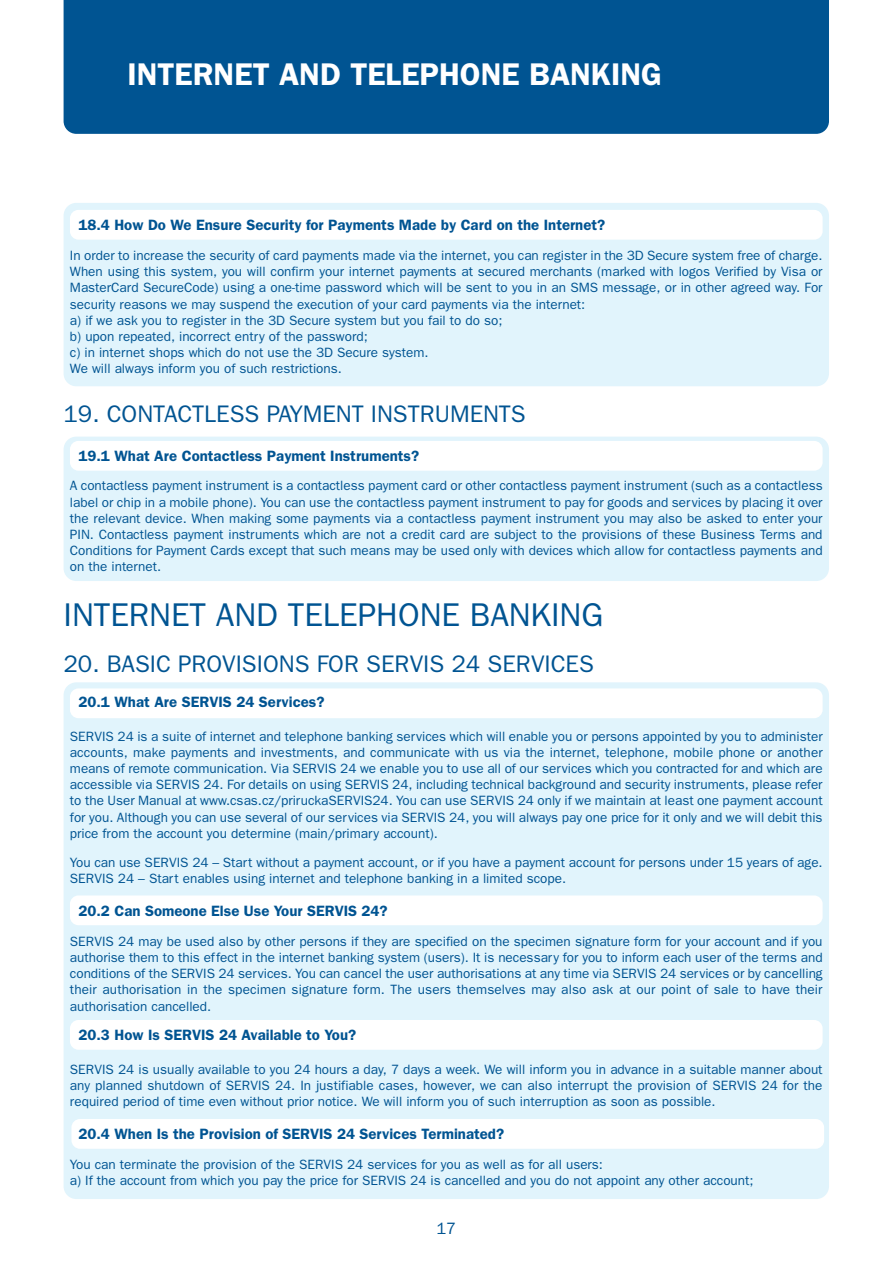
<style>
.page{position:relative;width:893px;height:1263px;background:#fff}
.page>*{position:absolute;margin:0;border:0;box-sizing:border-box;transform-origin:0 0}
.t1{font:33px "Franklin Gothic CE";color:#005492}
.t2{font:600 31.5px "Franklin Gothic CE";color:#fff}
.t3{font:24px "Franklin Gothic CE";color:#005492}
.t4{font:16.5px "Franklin Gothic CE";color:#005492}
.t5{font:600 15px "Franklin Gothic CE";color:#005492}
.t6{font:13.5px/16.2px "Franklin Gothic CE";color:#005492;text-align:justify}
</style>
<div class="page">
<div style="left:64px;top:0;width:765px;height:134px;background:#005492"></div>
<div style="left:64px;top:203px;width:765px;height:183px;background:#e1f4fc;border-radius:13px"></div>
<div style="left:64px;top:437px;width:765px;height:144px;background:#e1f4fc;border-radius:13px"></div>
<div style="left:64px;top:682px;width:765px;height:517px;background:#e1f4fc;border-radius:13px"></div>
<div style="left:70px;top:688px;width:753px;height:30px;background:#fff;border-radius:9px"></div>
<div style="left:70px;top:895px;width:753px;height:30px;background:#fff;border-radius:9px"></div>
<div style="left:70px;top:1020px;width:753px;height:30px;background:#fff;border-radius:9px"></div>
<div style="left:71px;top:1119px;width:753px;height:30px;background:#fff;border-radius:9px"></div>
<div style="left:70px;top:441px;width:753px;height:30px;background:#fff;border-radius:9px"></div>
<div style="left:70px;top:210px;width:753px;height:30px;background:#fff;border-radius:9px"></div>
<h2 class="t2" style="left:127px;top:64px;width:536px">INTERNET AND TELEPHONE BANKING</h2>
<p class="t5" style="left:78px;top:220px;width:528px">18.4 How Do We Ensure Security for Payments Made by Card on the Internet?</p>
<p class="t6" style="left:70px;top:248px;width:754px;text-align:left">In order to increase the security of card payments made via the internet, you can register in the 3D Secure system free of charge.<br>When using this system, you will confirm your internet payments at secured merchants (marked with logos Verified by Visa or MasterCard SecureCode) using a one-time password which will be sent to you in an SMS message, or in other agreed way. For security reasons we may suspend the execution of your card payments via the internet:<br>a) if we ask you to register in the 3D Secure system but you fail to do so;<br>b) upon repeated, incorrect entry of the password;<br>c) in internet shops which do not use the 3D Secure system.<br>We will always inform you of such restrictions.</p>
<h3 class="t3" style="left:64px;top:405px;width:464px">19. CONTACTLESS PAYMENT INSTRUMENTS</h3>
<p class="t5" style="left:78px;top:450px;width:342px">19.1 What Are Contactless Payment Instruments?</p>
<p class="t6" style="left:70px;top:479px;width:754px">A contactless payment instrument is a contactless payment card or other contactless payment instrument (such as a contactless label or chip in a mobile phone). You can use the contactless payment instrument to pay for goods and services by placing it over the relevant device. When making some payments via a contactless payment instrument you may also be asked to enter your PIN. Contactless payment instruments which are not a credit card are subject to the provisions of these Business Terms and Conditions for Payment Cards except that such means may be used only with devices which allow for contactless payments and on the internet.</p>
<h1 class="t1" style="left:64px;top:603px;width:541px">INTERNET AND TELEPHONE BANKING</h1>
<h3 class="t3" style="left:64px;top:656px;width:532px">20. BASIC PROVISIONS FOR SERVIS 24 SERVICES</h3>
<p class="t5" style="left:78px;top:697px;width:248px">20.1 What Are SERVIS 24 Services?</p>
<p class="t6" style="left:70px;top:729px;width:754px">SERVIS 24 is a suite of internet and telephone banking services which will enable you or persons appointed by you to administer accounts, make payments and investments, and communicate with us via the internet, telephone, mobile phone or another means of remote communication. Via SERVIS 24 we enable you to use all of our services which you contracted for and which are accessible via SERVIS 24. For details on using SERVIS 24, including technical background and security instruments, please refer to the User Manual at www.csas.cz/priruckaSERVIS24. You can use SERVIS 24 only if we maintain at least one payment account for you. Although you can use several of our services via SERVIS 24, you will always pay one price for it only and we will debit this price from the account you determine (main/primary account).</p>
<p class="t6" style="left:70px;top:855px;width:754px">You can use SERVIS 24 – Start without a payment account, or if you have a payment account for persons under 15 years of age.<br>SERVIS 24 – Start enables using internet and telephone banking in a limited scope.</p>
<p class="t5" style="left:78px;top:906px;width:311px">20.2 Can Someone Else Use Your SERVIS 24?</p>
<p class="t6" style="left:70px;top:934px;width:754px">SERVIS 24 may be used also by other persons if they are specified on the specimen signature form for your account and if you authorise them to this effect in the internet banking system (users). It is necessary for you to inform each user of the terms and conditions of the SERVIS 24 services. You can cancel the user authorisations at any time via SERVIS 24 services or by cancelling their authorisation in the specimen signature form. The users themselves may also ask at our point of sale to have their authorisation cancelled.</p>
<p class="t5" style="left:78px;top:1030px;width:279px">20.3 How Is SERVIS 24 Available to You?</p>
<p class="t6" style="left:70px;top:1062px;width:754px">SERVIS 24 is usually available to you 24 hours a day, 7 days a week. We will inform you in advance in a suitable manner about any planned shutdown of SERVIS 24. In justifiable cases, however, we can also interrupt the provision of SERVIS 24 for the required period of time even without prior notice. We will inform you of such interruption as soon as possible.</p>
<p class="t5" style="left:78px;top:1129px;width:427px">20.4 When Is the Provision of SERVIS 24 Services Terminated?</p>
<p class="t6" style="left:70px;top:1157px;width:685px">You can terminate the provision of the SERVIS 24 services for you as well as for all users:<br>a) If the account from which you pay the price for SERVIS 24 is cancelled and you do not appoint any other account;</p>
<p class="t4" style="left:436px;top:1222px;width:21px">17</p>
</div>
